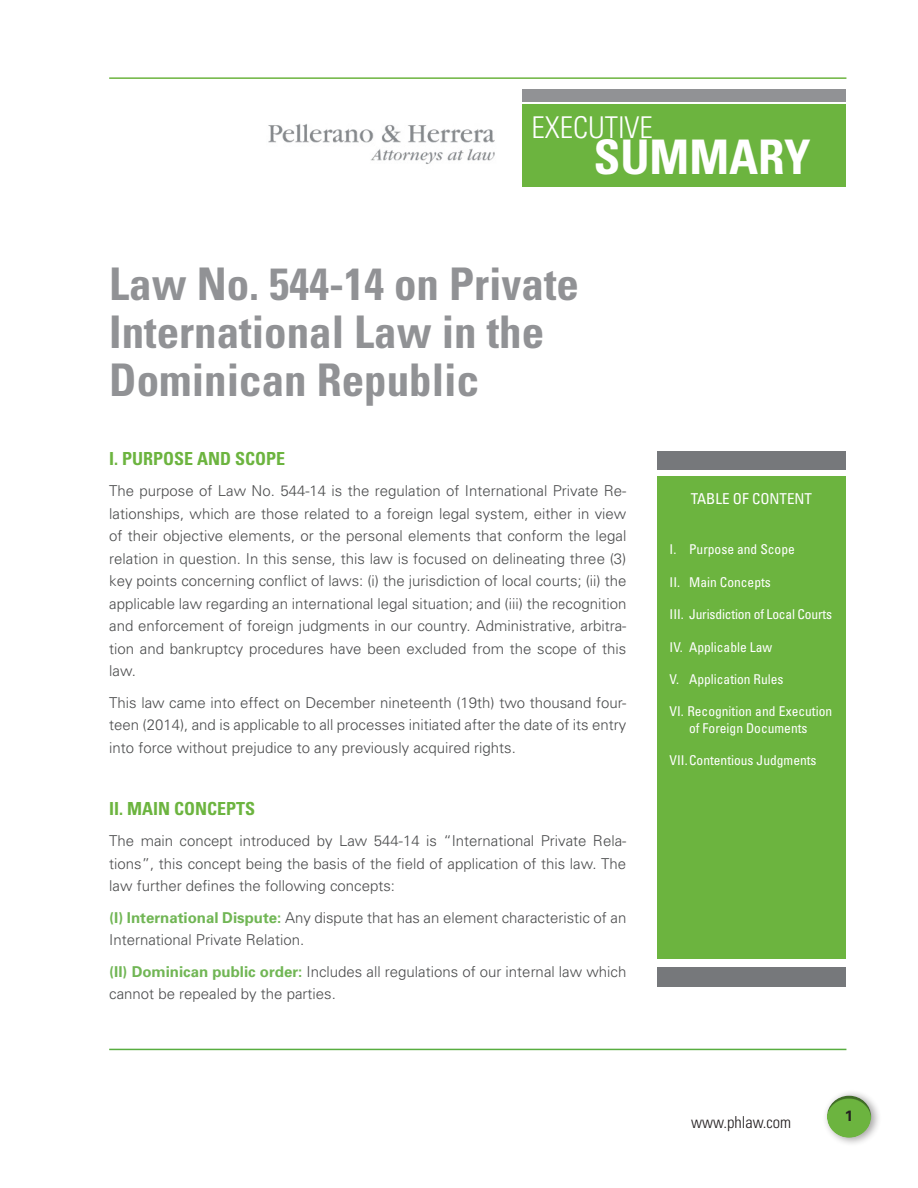
<style>
.page{position:relative;width:918px;height:1188px;background:#fff}
.page>*{position:absolute;margin:0;border:0;box-sizing:border-box;transform-origin:0 0}
.t1{font:700 condensed 47.7px "Univers";color:#fff}
.titulos{font:700 condensed 45px/48px "Univers";color:#919295}
.t2{font:300 condensed 30px "Univers";color:#fff}
.SUBTITULO_DEFINITIVO{font:700 condensed 18px "Univers";color:#6cb43f}
.t3{font:300 condensed 16.5px "Univers";color:#231f20}
.TEXTO_INGLES{font:300 15px/22.5px "Univers";color:#4b4c4d;text-align:justify}
.t4{font:condensed 15px "Univers";color:#fff}
.t5{font:700 15px "Univers";color:#231f20}
.TEXTO_INDICE{font:condensed 13.5px/16.2px "Univers";color:#fff;text-align:center}
.s1{font-weight:700;color:#71b655}
</style>
<div class="page">
<div style="left:822px;top:1089px;width:60px;height:58px;background:#231f20;opacity:.4"></div>
<div style="left:826px;top:1096px;width:48px;height:44px;background:#76787b;opacity:.75"></div>
<hr style="left:109px;top:77px;width:737px;height:2px;background:#6cb43f">
<div style="left:657px;top:463px;width:189px;height:495px;background:#6cb43f"></div>
<div style="left:657px;top:451px;width:189px;height:20px;background:#76787b"></div>
<div style="left:657px;top:967px;width:189px;height:19px;background:#76787b"></div>
<div style="left:657px;top:471px;width:189px;height:5px;background:#fff"></div>
<hr style="left:109px;top:1049px;width:737px;height:1px;background:#58ad40">
<div style="left:522px;top:104px;width:324px;height:82px;background:#6cb43f"></div>
<div style="left:522px;top:89px;width:324px;height:13px;background:#919295"></div>
<img style="left:268px;top:124px;width:227px;height:40px">
<p class="t2" style="left:531px;top:110px;width:123px">EXECUTIVE</p>
<p class="t1" style="left:594px;top:128px;width:218px">SUMMARY</p>
<p class="titulos" style="left:109px;top:259px;width:471px">Law No. 544-14 on Private<br>International Law in the</p>
<p class="titulos" style="left:109px;top:355px;width:372px">Dominican Republic</p>
<p class="SUBTITULO_DEFINITIVO" style="left:109px;top:447px;width:178px">I. PURPOSE AND SCOPE</p>
<p class="TEXTO_INGLES" style="left:109px;top:480px;width:519px">The purpose of Law No. 544-14 is the regulation of International Private Re&shy;lationships, which are those related to a foreign legal system, either in view of their objective elements, or the personal elements that conform the legal relation in question. In this sense, this law is focused on delineating three (3) key points concerning conflict of laws: (i) the jurisdiction of local courts; (ii) the applicable law regarding an international legal situation; and (iii) the recognition and enforcement of foreign judgments in our country. Administrative, arbitra&shy;tion and bankruptcy procedures have been excluded from the scope of this law.</p>
<p class="TEXTO_INGLES" style="left:109px;top:691px;width:519px">This law came into effect on December nineteenth (19th) two thousand four&shy;teen (2014), and is applicable to all processes initiated after the date of its entry into force without prejudice to any previously acquired rights.</p>
<p class="SUBTITULO_DEFINITIVO" style="left:109px;top:797px;width:148px">II. MAIN CONCEPTS</p>
<p class="TEXTO_INGLES" style="left:109px;top:830px;width:519px">The main concept introduced by Law 544-14 is “International Private Rela&shy;tions”, this concept being the basis of the field of application of this law. The law further defines the following concepts:</p>
<p class="TEXTO_INGLES" style="left:109px;top:906px;width:519px"><span class="s1">(I) International Dispute:</span> Any dispute that has an element characteristic of an<br>International Private Relation.</p>
<p class="TEXTO_INGLES" style="left:109px;top:960px;width:519px"><span class="s1">(II) Dominican public order:</span> Includes all regulations of our internal law which cannot be repealed by the parties.</p>
<p class="t4" style="left:691px;top:489px;width:123px">TABLE OF CONTENT</p>
<p class="TEXTO_INDICE" style="left:670px;top:541px;width:127px">I. Purpose and Scope</p>
<p class="TEXTO_INDICE" style="left:670px;top:573px;width:103px">II. Main Concepts</p>
<p class="TEXTO_INDICE" style="left:670px;top:606px;width:164px">III. Jurisdiction of Local Courts</p>
<p class="TEXTO_INDICE" style="left:670px;top:638px;width:104px">IV. Applicable Law</p>
<p class="TEXTO_INDICE" style="left:670px;top:671px;width:115px">V. Application Rules</p>
<p class="TEXTO_INDICE" style="left:670px;top:703px;width:164px">VI. Recognition and Execution of Foreign Documents</p>
<p class="TEXTO_INDICE" style="left:670px;top:752px;width:148px">VII.Contentious Judgments</p>
<p class="t3" style="left:691px;top:1112px;width:102px">www.phlaw.com</p>
<p class="t5" style="left:845px;top:1106px;width:10px">1</p>
</div>
